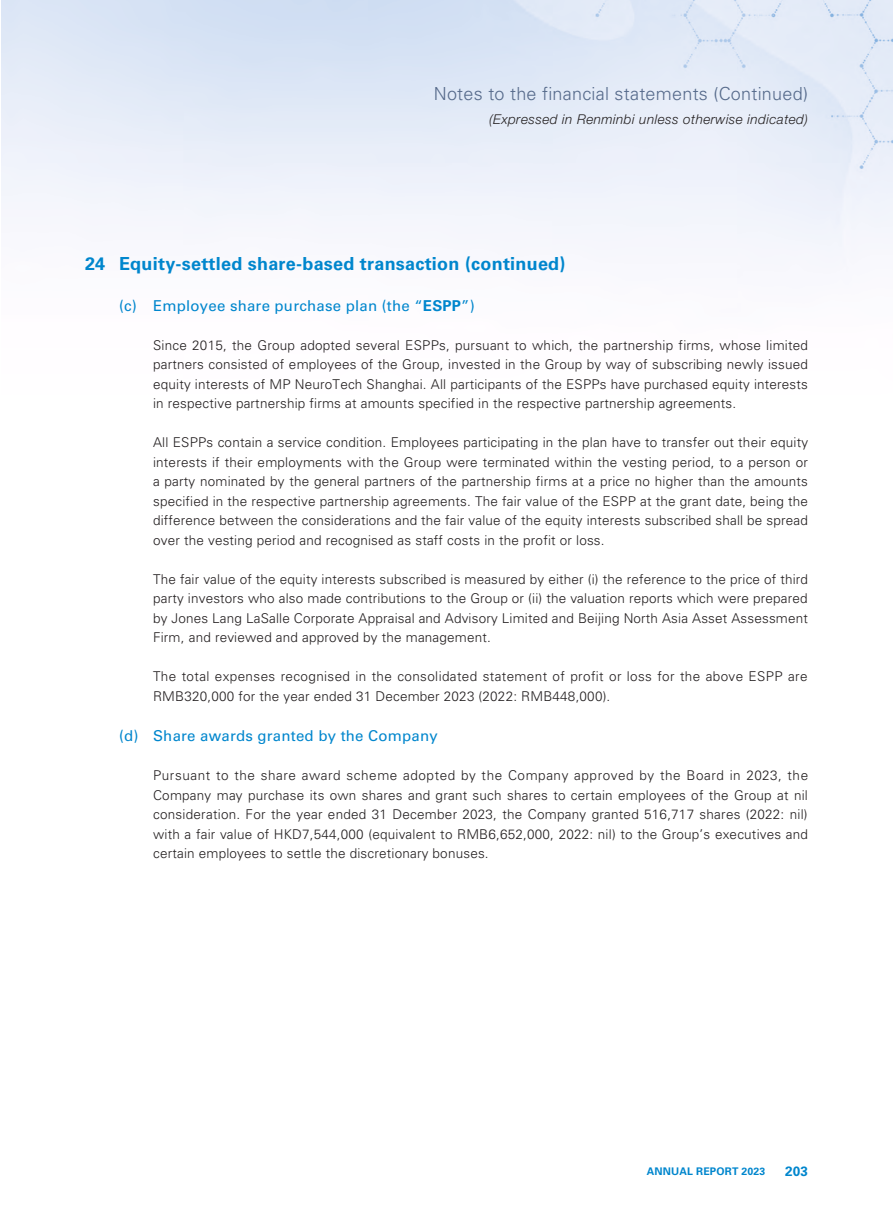
<style>
.page{position:relative;width:893px;height:1212px;background:#fff}
.page>*{position:absolute;margin:0;border:0;box-sizing:border-box;transform-origin:0 0}
._01_H1{font:700 18px "Univers LT Std";letter-spacing:.015em;color:#0086cd}
.t1{font:300 18px "Univers LT Std";letter-spacing:.015em;color:#566a8b}
._02_H2{font:15px "Univers LT Std";letter-spacing:.015em;color:#0086cd}
._00_txt{font:300 13.5px/19.5px "Univers LT Std";letter-spacing:.015em;color:#231f20;text-align:justify}
.t2{font:italic 300 13.5px "Helvetica Neue LT Std";letter-spacing:.035em;color:#231f20}
.t3{font:700 13.5px "Univers LT Std";color:#0086cd}
.t4{font:700 10.5px "Univers LT Std";letter-spacing:.015em;color:#0086cd}
.s1{font-weight:700}
</style>
<div class="page">
<img style="left:1px;top:0;width:892px;height:252px">
<h1 class="t1" style="left:434px;top:83px;width:376px">Notes to the financial statements (Continued)</h1>
<p class="t2" style="left:489px;top:111px;width:320px">(Expressed in Renminbi unless otherwise indicated)</p>
<p class="_01_H1" style="left:85px;top:253px;width:482px">24 Equity-settled share-based transaction (continued)</p>
<p class="_02_H2" style="left:119px;top:296px;width:357px">(c) Employee share purchase plan (the “<span class="s1">ESPP</span>”)</p>
<p class="_00_txt" style="left:153px;top:335px;width:656px">Since 2015, the Group adopted several ESPPs, pursuant to which, the partnership firms, whose limited partners consisted of employees of the Group, invested in the Group by way of subscribing newly issued equity interests of MP NeuroTech Shanghai. All participants of the ESPPs have purchased equity interests in respective partnership firms at amounts specified in the respective partnership agreements.</p>
<p class="_00_txt" style="left:153px;top:433px;width:657px">All ESPPs contain a service condition. Employees participating in the plan have to transfer out their equity interests if their employments with the Group were terminated within the vesting period, to a person or a party nominated by the general partners of the partnership firms at a price no higher than the amounts specified in the respective partnership agreements. The fair value of the ESPP at the grant date, being the difference between the considerations and the fair value of the equity interests subscribed shall be spread over the vesting period and recognised as staff costs in the profit or loss.</p>
<p class="_00_txt" style="left:153px;top:569px;width:657px">The fair value of the equity interests subscribed is measured by either (i) the reference to the price of third party investors who also made contributions to the Group or (ii) the valuation reports which were prepared by Jones Lang LaSalle Corporate Appraisal and Advisory Limited and Beijing North Asia Asset Assessment Firm, and reviewed and approved by the management.</p>
<p class="_00_txt" style="left:153px;top:666px;width:656px">The total expenses recognised in the consolidated statement of profit or loss for the above ESPP are<br>RMB320,000 for the year ended 31 December 2023 (2022: RMB448,000).</p>
<p class="_02_H2" style="left:119px;top:727px;width:320px">(d) Share awards granted by the Company</p>
<p class="_00_txt" style="left:153px;top:766px;width:657px">Pursuant to the share award scheme adopted by the Company approved by the Board in 2023, the Company may purchase its own shares and grant such shares to certain employees of the Group at nil consideration. For the year ended 31 December 2023, the Company granted 516,717 shares (2022: nil) with a fair value of HKD7,544,000 (equivalent to RMB6,652,000, 2022: nil) to the Group’s executives and certain employees to settle the discretionary bonuses.</p>
<p class="t4" style="left:647px;top:1165px;width:120px">ANNUAL REPORT 2023</p>
<p class="t3" style="left:785px;top:1164px;width:24px">203</p>
</div>
